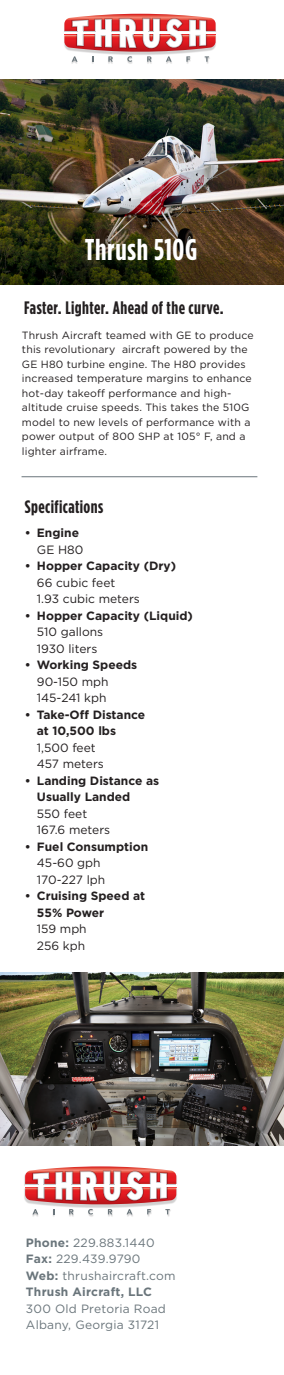
<style>
.page{position:relative;width:284px;height:1375px;background:#fff}
.page>*{position:absolute;margin:0;border:0;box-sizing:border-box;transform-origin:0 0}
.t1{font:700 condensed 30px "Gotham HTF";letter-spacing:.02em;color:#fff}
.t2{font:700 condensed 18px "Gotham HTF";letter-spacing:.02em;color:#231f20}
.t3{font:700 12px/16.5px "Gotham HTF";color:#231f20}
.t4{font:12px/16.5px "Gotham HTF";color:#231f20}
.t5{font:12px/16.5px "Gotham HTF";letter-spacing:.02em;color:#6a757b}
.t6{font:10.5px/14.4px "Gotham HTF";letter-spacing:.015em;color:#231f20}
.s1{font-weight:400}
.s2{font-weight:700}
</style>
<div class="page">
<img style="left:0;top:80px;width:284px;height:205px">
<img style="left:71px;top:62px;width:138px;height:2px">
<svg style="left:64px;top:14px;width:151px;height:48px"></svg>
<hr style="left:22px;top:476px;width:235px;height:1px;background:#6a757b">
<img style="left:32px;top:1214px;width:138px;height:2px">
<svg style="left:25px;top:1166px;width:151px;height:48px"></svg>
<img style="left:0;top:972px;width:284px;height:173px">
<p class="t1" style="left:85px;top:233px;width:114px">Thrush 510G</p>
<p class="t2" style="left:24px;top:297px;width:201px">Faster. Lighter. Ahead of the curve.</p>
<p class="t6" style="left:22px;top:328px;width:233px">Thrush Aircraft teamed with GE to produce this revolutionary aircraft powered by the GE H80 turbine engine. The H80 provides increased temperature margins to enhance hot-day takeoff performance and high&shy;altitude cruise speeds. This takes the 510G model to new levels of performance with a power output of 800 SHP at 105° F, and a lighter airframe.</p>
<p class="t2" style="left:25px;top:496px;width:80px">Specifications</p>
<p class="t3" style="left:37px;top:524px;width:48px;text-indent:-12px">• Engine<br><span class="s1">GE H80</span></p>
<p class="t4" style="left:37px;top:557px;width:140px;text-indent:-12px"><span class="s2">• Hopper Capacity (Dry)<br></span>66 cubic feet<br>1.93 cubic meters</p>
<p class="t3" style="left:37px;top:606px;width:157px;text-indent:-12px">• Hopper Capacity (Liquid)<br><span class="s1">510 gallons<br>1930 liters</span></p>
<p class="t4" style="left:37px;top:656px;width:102px;text-indent:-12px"><span class="s2">• Working Speeds<br></span>90-150 mph<br>145-241 kph</p>
<p class="t3" style="left:37px;top:705px;width:110px;text-indent:-12px">• Take-Off Distance at 10,500 lbs<br><span class="s1">1,500 feet<br>457 meters</span></p>
<p class="t3" style="left:37px;top:771px;width:124px;text-indent:-12px">• Landing Distance as<br>Usually Landed<br><span class="s1">550 feet<br>167.6 meters</span></p>
<p class="t4" style="left:37px;top:838px;width:113px;text-indent:-12px"><span class="s2">• Fuel Consumption<br></span>45-60 gph<br>170-227 lph</p>
<p class="t3" style="left:37px;top:887px;width:110px;text-indent:-12px">• Cruising Speed at<br>55% Power<br><span class="s1">159 mph<br>256 kph</span></p>
<p class="t5" style="left:26px;top:1233px;width:151px"><span class="s2">Phone:</span> 229.883.1440<br><span class="s2">Fax:</span> 229.439.9790<br><span class="s2">Web:</span> thrushaircraft.com<br><span class="s2">Thrush Aircraft, LLC<br></span>300 Old Pretoria Road<br>Albany, Georgia 31721</p>
</div>
